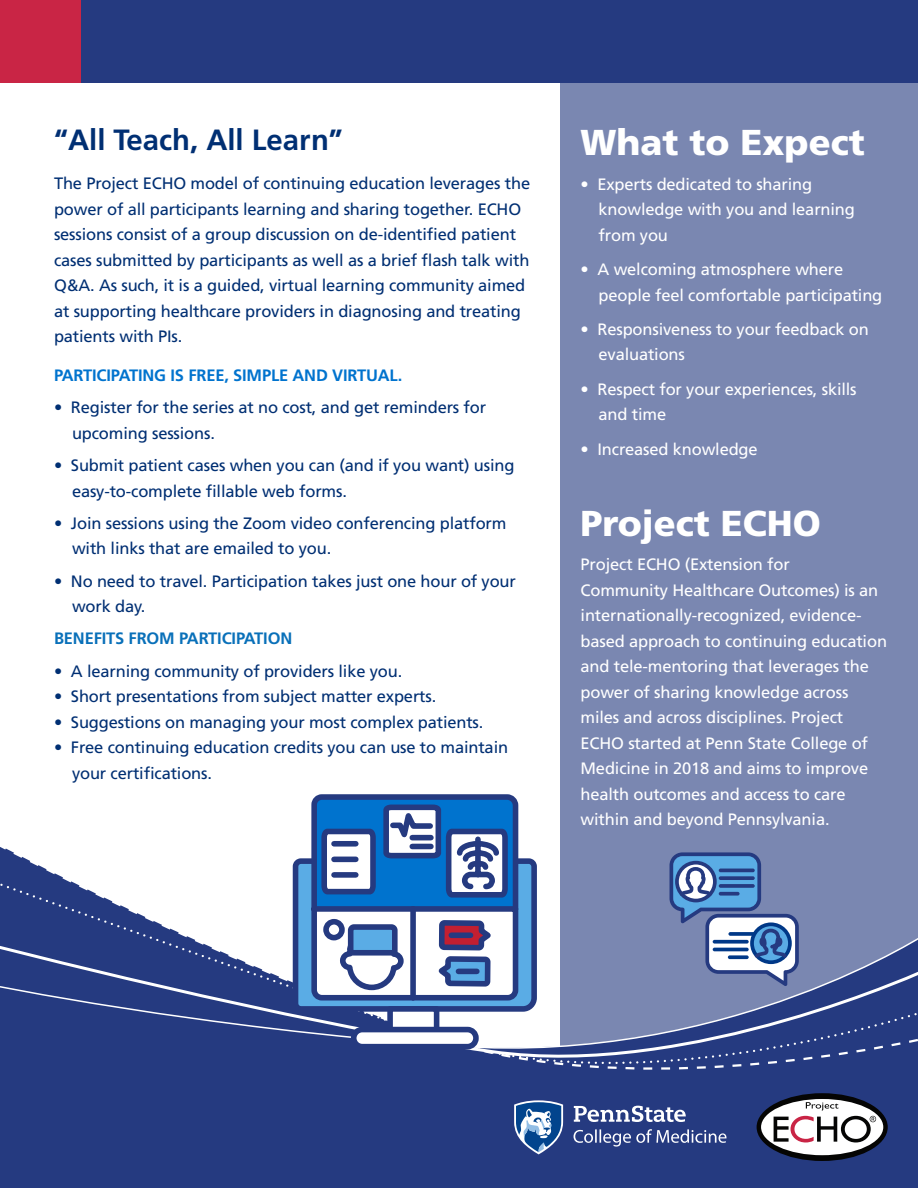
<style>
.page{position:relative;width:918px;height:1188px;background:#fff}
.page>*{position:absolute;margin:0;border:0;box-sizing:border-box;transform-origin:0 0}
.No_Spacing{font:900 36px "Frutiger LT Std";color:#fff}
.No_Spacing-2{font:700 29.25px "Frutiger LT Std";color:#002f73}
.No_Spacing-3{font:16.5px/25.5px "Frutiger LT Std";letter-spacing:-.01em;color:#002f73}
.No_Spacing-4{font:16.5px/25.5px "Frutiger LT Std";letter-spacing:-.01em;color:#fff}
.No_Spacing-5{font:700 16.5px "Frutiger LT Std";letter-spacing:-.01em;color:#0073ce}
.No_Spacing-6{font:700 16.5px "Frutiger LT Std";letter-spacing:-.01em;color:#0970b9}
</style>
<div class="page">
<div style="left:561px;top:72px;width:357px;height:987px;background:#7a87b1"></div>
<div style="left:0;top:0;width:81px;height:83px;background:#c92545"></div>
<div style="left:81px;top:0;width:837px;height:83px;background:#253a80"></div>
<div style="left:0;top:1055px;width:918px;height:133px;background:#253a80"></div>
<div style="left:0;top:1042px;width:290px;height:13px;background:#253a80"></div>
<svg style="left:0;top:847px;width:290px;height:195px"></svg>
<svg style="left:0;top:877px;width:290px;height:161px"></svg>
<svg style="left:290px;top:791px;width:628px;height:370px"></svg>
<div style="left:451px;top:932px;width:20px;height:6px;background:#253a80"></div>
<div style="left:458px;top:969px;width:19px;height:5px;background:#253a80"></div>
<p class="No_Spacing-2" style="left:54px;top:123px;width:290px">“All Teach, All Learn”</p>
<p class="No_Spacing-3" style="left:54px;top:171px;width:478px">The Project ECHO model of continuing education leverages the power of all participants learning and sharing together. ECHO sessions consist of a group discussion on de-identified patient cases submitted by participants as well as a brief flash talk with Q&amp;A. As such, it is a guided, virtual learning community aimed at supporting healthcare providers in diagnosing and treating patients with PIs.</p>
<p class="No_Spacing-5" style="left:54px;top:366px;width:350px">PARTICIPATING IS FREE, SIMPLE AND VIRTUAL.</p>
<p class="No_Spacing-3" style="left:72px;top:395px;width:416px;text-indent:-18px">• Register for the series at no cost, and get reminders for upcoming sessions.</p>
<p class="No_Spacing-3" style="left:72px;top:453px;width:444px;text-indent:-18px">• Submit patient cases when you can (and if you want) using easy-to-complete fillable web forms.</p>
<p class="No_Spacing-3" style="left:72px;top:511px;width:436px;text-indent:-18px">• Join sessions using the Zoom video conferencing platform with links that are emailed to you.</p>
<p class="No_Spacing-3" style="left:72px;top:568px;width:445px;text-indent:-18px">• No need to travel. Participation takes just one hour of your work day.</p>
<p class="No_Spacing-6" style="left:54px;top:629px;width:240px">BENEFITS FROM PARTICIPATION</p>
<p class="No_Spacing-3" style="left:54px;top:658px;width:350px">• A learning community of providers like you.</p>
<p class="No_Spacing-3" style="left:54px;top:684px;width:384px">• Short presentations from subject matter experts.</p>
<p class="No_Spacing-3" style="left:54px;top:709px;width:431px">• Suggestions on managing your most complex patients.</p>
<p class="No_Spacing-3" style="left:72px;top:735px;width:438px;text-indent:-18px">• Free continuing education credits you can use to maintain your certifications.</p>
<p class="No_Spacing" style="left:581px;top:121px;width:286px">What to Expect</p>
<p class="No_Spacing-4" style="left:599px;top:171px;width:258px;text-indent:-18px">• Experts dedicated to sharing knowledge with you and learning from you</p>
<p class="No_Spacing-4" style="left:599px;top:257px;width:285px;text-indent:-18px">• A welcoming atmosphere where people feel comfortable participating</p>
<p class="No_Spacing-4" style="left:599px;top:316px;width:272px;text-indent:-18px">• Responsiveness to your feedback on evaluations</p>
<p class="No_Spacing-4" style="left:599px;top:376px;width:260px;text-indent:-18px">• Respect for your experiences, skills and time</p>
<p class="No_Spacing-4" style="left:581px;top:436px;width:179px">• Increased knowledge</p>
<p class="No_Spacing" style="left:581px;top:501px;width:242px">Project ECHO</p>
<p class="No_Spacing-4" style="left:581px;top:552px;width:308px">Project ECHO (Extension for<br>Community Healthcare Outcomes) is an internationally-recognized, evidence&shy;based approach to continuing education and tele-mentoring that leverages the power of sharing knowledge across miles and across disciplines. Project ECHO started at Penn State College of Medicine in 2018 and aims to improve health outcomes and access to care within and beyond Pennsylvania.</p>
</div>
